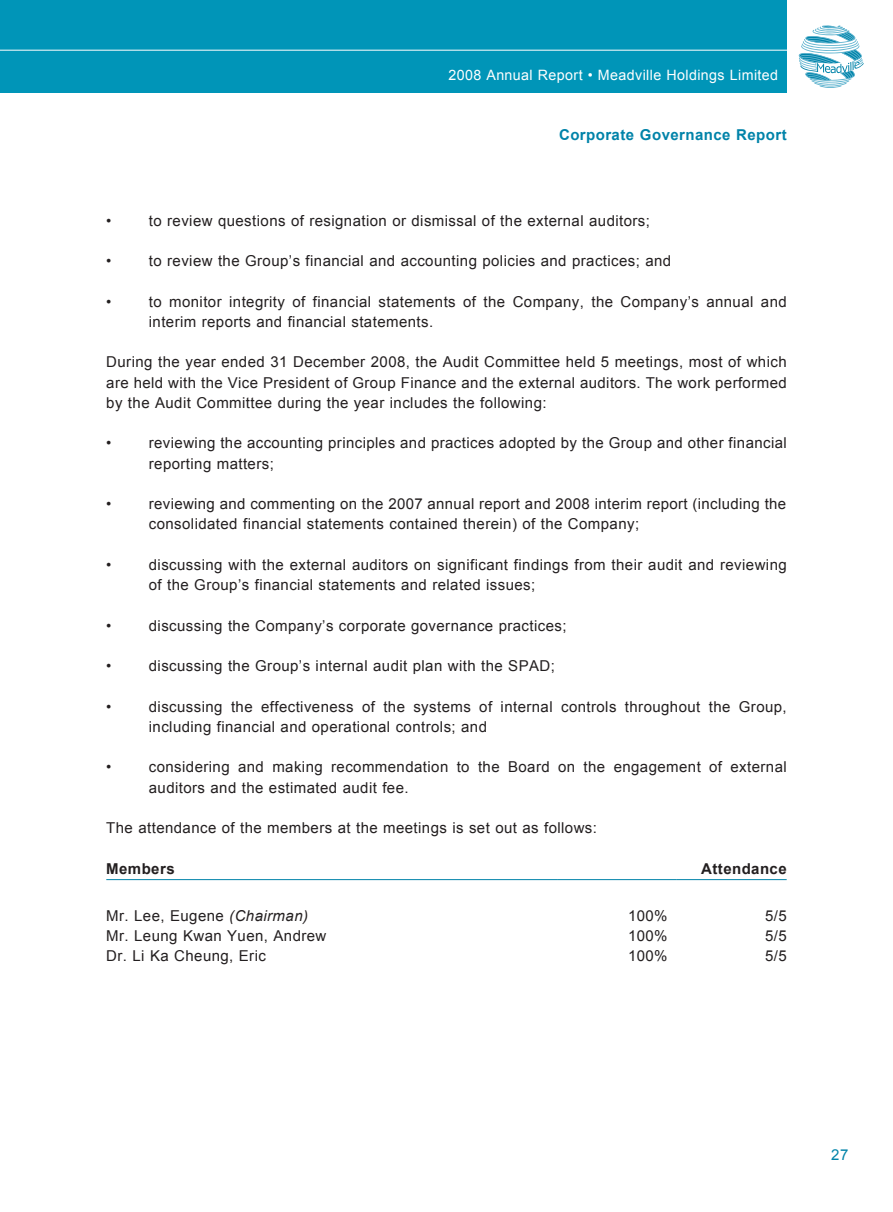
<style>
.page{position:relative;width:893px;height:1212px;background:#fff}
.page>*{position:absolute;margin:0;border:0;box-sizing:border-box;transform-origin:0 0}
._00_E_Body_Text{font:15px/20.2px "Arial";letter-spacing:.03em;color:#231f20}
._50_E_Table_Text{font:15px "Arial";letter-spacing:.03em;color:#231f20}
.t1{font:700 15px "Arial";letter-spacing:.03em;color:#0083a9}
._50_E_Table_Text-2{font:700 15px "Arial";letter-spacing:.03em;color:#231f20}
.t2{font:15px "Arial";color:#0083a9}
.t3{font:14.25px "Arial";letter-spacing:.03em;color:#fff}
.s1{font-style:italic}
</style>
<div class="page">
<div style="left:0;top:0;width:893px;height:93px;background:#0095b8"></div>
<hr style="left:0;top:50px;width:830px;height:1px;background:#fff">
<div style="left:787px;top:0;width:106px;height:93px;background:#fff"></div>
<svg style="left:799px;top:25px;width:65px;height:63px"></svg>
<hr style="left:106px;top:879px;width:451px;height:1px;background:#0083a9">
<hr style="left:557px;top:879px;width:119px;height:1px;background:#0083a9">
<hr style="left:676px;top:879px;width:111px;height:1px;background:#0083a9">
<p class="t3" style="left:448px;top:66px;width:331px">2008 Annual Report • Meadville Holdings Limited</p>
<p class="t1" style="left:559px;top:125px;width:229px">Corporate Governance Report</p>
<p class="_00_E_Body_Text" style="left:106px;top:210px;width:7px">•</p>
<p class="_00_E_Body_Text" style="left:149px;top:210px;width:503px">to review questions of resignation or dismissal of the external auditors;</p>
<p class="_00_E_Body_Text" style="left:106px;top:251px;width:7px">•</p>
<p class="_00_E_Body_Text" style="left:149px;top:251px;width:524px">to review the Group’s financial and accounting policies and practices; and</p>
<p class="_00_E_Body_Text" style="left:106px;top:291px;width:7px">•</p>
<p class="_00_E_Body_Text" style="left:149px;top:291px;width:639px">to monitor integrity of financial statements of the Company, the Company’s annual and interim reports and financial statements.</p>
<p class="_00_E_Body_Text" style="left:106px;top:352px;width:682px;text-align:justify">During the year ended 31 December 2008, the Audit Committee held 5 meetings, most of which are held with the Vice President of Group Finance and the external auditors. The work performed by the Audit Committee during the year includes the following:</p>
<p class="_00_E_Body_Text" style="left:106px;top:433px;width:7px">•</p>
<p class="_00_E_Body_Text" style="left:149px;top:433px;width:640px">reviewing the accounting principles and practices adopted by the Group and other financial reporting matters;</p>
<p class="_00_E_Body_Text" style="left:106px;top:494px;width:7px">•</p>
<p class="_00_E_Body_Text" style="left:149px;top:494px;width:639px">reviewing and commenting on the 2007 annual report and 2008 interim report (including the consolidated financial statements contained therein) of the Company;</p>
<p class="_00_E_Body_Text" style="left:106px;top:554px;width:7px">•</p>
<p class="_00_E_Body_Text" style="left:149px;top:554px;width:639px">discussing with the external auditors on significant findings from their audit and reviewing of the Group’s financial statements and related issues;</p>
<p class="_00_E_Body_Text" style="left:106px;top:615px;width:7px">•</p>
<p class="_00_E_Body_Text" style="left:149px;top:615px;width:419px">discussing the Company’s corporate governance practices;</p>
<p class="_00_E_Body_Text" style="left:106px;top:656px;width:7px">•</p>
<p class="_00_E_Body_Text" style="left:149px;top:656px;width:408px">discussing the Group’s internal audit plan with the SPAD;</p>
<p class="_00_E_Body_Text" style="left:106px;top:696px;width:7px">•</p>
<p class="_00_E_Body_Text" style="left:149px;top:696px;width:639px">discussing the effectiveness of the systems of internal controls throughout the Group, including financial and operational controls; and</p>
<p class="_00_E_Body_Text" style="left:106px;top:757px;width:7px">•</p>
<p class="_00_E_Body_Text" style="left:149px;top:757px;width:639px">considering and making recommendation to the Board on the engagement of external auditors and the estimated audit fee.</p>
<p class="_00_E_Body_Text" style="left:106px;top:818px;width:492px">The attendance of the members at the meetings is set out as follows:</p>
<p class="_50_E_Table_Text-2" style="left:106px;top:858px;width:70px">Members</p>
<p class="_50_E_Table_Text-2" style="left:701px;top:858px;width:87px">Attendance</p>
<p class="_50_E_Table_Text" style="left:106px;top:905px;width:203px">Mr. Lee, Eugene <span class="s1">(Chairman)</span></p>
<p class="_50_E_Table_Text" style="left:628px;top:905px;width:41px">100%</p>
<p class="_50_E_Table_Text" style="left:765px;top:905px;width:23px">5/5</p>
<p class="_50_E_Table_Text" style="left:106px;top:926px;width:222px">Mr. Leung Kwan Yuen, Andrew</p>
<p class="_50_E_Table_Text" style="left:628px;top:926px;width:41px">100%</p>
<p class="_50_E_Table_Text" style="left:765px;top:926px;width:23px">5/5</p>
<p class="_50_E_Table_Text" style="left:106px;top:946px;width:161px">Dr. Li Ka Cheung, Eric</p>
<p class="_50_E_Table_Text" style="left:628px;top:946px;width:41px">100%</p>
<p class="_50_E_Table_Text" style="left:765px;top:946px;width:23px">5/5</p>
<p class="t2" style="left:831px;top:1145px;width:19px">27</p>
</div>
